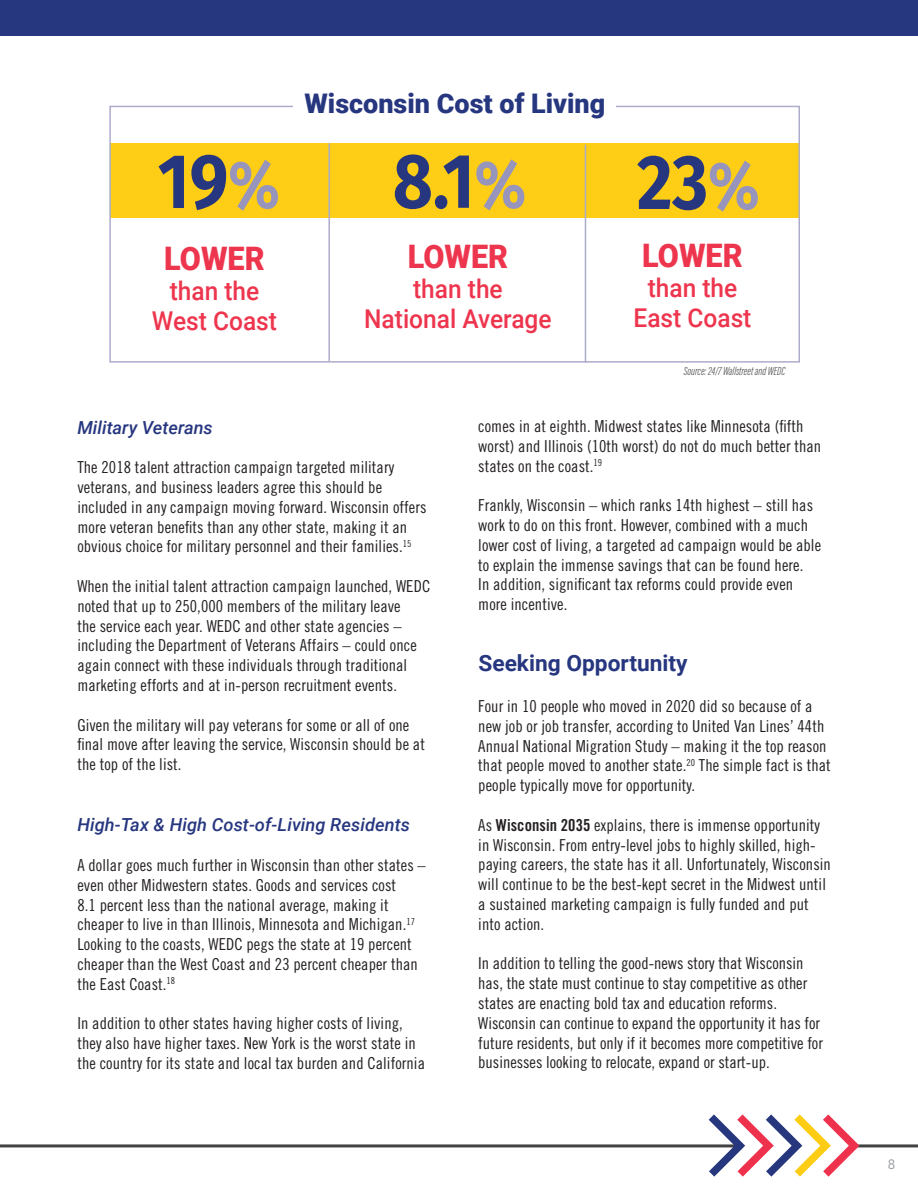
<style>
.page{position:relative;width:918px;height:1188px;background:#fff}
.page>*{position:absolute;margin:0;border:0;box-sizing:border-box;transform-origin:0 0}
.t1{font:700 77.25px "Fira Sans";color:#26367f;scale:.89 1}
.t2{font:900 32.4px "Roboto";color:#ee354e;scale:.94 1}
.t3{font:900 27px "Roboto";color:#26367f}
.t4{font:500 25.95px/30px "Roboto";color:#ee354e;text-align:center;scale:.94 1}
.t5{font:700 22.5px "Roboto";color:#26367f}
.t6{font:italic 500 18px "Roboto";letter-spacing:.005em;color:#26367f}
.t7{font:16.5px/19.8px "Trade Gothic LT Std Cn 18";letter-spacing:.005em;color:#231f20}
.t8{font:13.5px "Avenir LT Std";color:#939598}
.t9{font:12px "Acumin Variable Concept";color:#4b4c4d}
.s1{font-size:67.2px;color:#9895bd}
.s2{font-family:"Trade Gothic LT Std Bd Cn 20"}
</style>
<div class="page">
<hr style="left:854px;top:1144px;width:64px;height:3px;background:#414243">
<hr style="left:0;top:1144px;width:740px;height:3px;background:#414243">
<svg style="left:701px;top:1114px;width:164px;height:63px"></svg>
<div style="left:0;top:0;width:918px;height:36px;background:#26367f"></div>
<div style="left:111px;top:143px;width:689px;height:75px;background:#fecd15"></div>
<div style="left:109px;top:106px;width:691px;height:257px;border:2px solid #adaccb"></div>
<hr style="left:328px;top:143px;width:2px;height:218px;background:#adaccb">
<hr style="left:585px;top:145px;width:1px;height:218px;background:#adaccb">
<div style="left:293px;top:87px;width:323px;height:45px;background:#fff"></div>
<h1 class="t1" style="left:158px;top:116px;width:139px">19<span class="s1">%</span></h1>
<h2 class="t2" style="left:164px;top:235px;width:108px">LOWER</h2>
<h3 class="t4" style="left:152px;top:274px;width:135px">than the<br>West Coast</h3>
<h3 class="t3" style="left:304px;top:85px;width:302px">Wisconsin Cost of Living</h3>
<h1 class="t1" style="left:393px;top:116px;width:151px">8.1<span class="s1">%</span></h1>
<h2 class="t2" style="left:408px;top:234px;width:108px">LOWER</h2>
<h3 class="t4" style="left:364px;top:273px;width:201px">than the<br>National Average</h3>
<h1 class="t1" style="left:637px;top:117px;width:139px">23<span class="s1">%</span></h1>
<h2 class="t2" style="left:642px;top:233px;width:108px">LOWER</h2>
<h3 class="t4" style="left:634px;top:272px;width:127px">than the<br>East Coast</h3>
<p class="t9" style="left:684px;top:363px;width:103px">Source: 24/7 Wallstreet and WEDC</p>
<p class="t6" style="left:77px;top:415px;width:137px">Military Veterans</p>
<p class="t7" style="left:77px;top:457px;width:351px">The 2018 talent attraction campaign targeted military veterans, and business leaders agree this should be included in any campaign moving forward. Wisconsin offers more veteran benefits than any other state, making it an obvious choice for military personnel and their families.<sup>15</sup></p>
<p class="t7" style="left:77px;top:576px;width:354px">When the initial talent attraction campaign launched, WEDC noted that up to 250,000 members of the military leave<br>the service each year. WEDC and other state agencies – including the Department of Veterans Affairs – could once again connect with these individuals through traditional marketing efforts and at in-person recruitment events.</p>
<p class="t7" style="left:77px;top:715px;width:349px">Given the military will pay veterans for some or all of one final move after leaving the service, Wisconsin should be at the top of the list.</p>
<p class="t6" style="left:77px;top:812px;width:334px">High-Tax &amp; High Cost-of-Living Residents</p>
<p class="t7" style="left:77px;top:855px;width:350px">A dollar goes much further in Wisconsin than other states – even other Midwestern states. Goods and services cost<br>8.1 percent less than the national average, making it cheaper to live in than Illinois, Minnesota and Michigan.<sup>17<br></sup>Looking to the coasts, WEDC pegs the state at 19 percent cheaper than the West Coast and 23 percent cheaper than the East Coast.<sup>18</sup></p>
<p class="t7" style="left:77px;top:1013px;width:349px">In addition to other states having higher costs of living, they also have higher taxes. New York is the worst state in the country for its state and local tax burden and California</p>
<p class="t7" style="left:478px;top:416px;width:344px">comes in at eighth. Midwest states like Minnesota (fifth worst) and Illinois (10th worst) do not do much better than states on the coast.<sup>19</sup></p>
<p class="t7" style="left:478px;top:495px;width:344px">Frankly, Wisconsin – which ranks 14th highest – still has work to do on this front. However, combined with a much lower cost of living, a targeted ad campaign would be able to explain the immense savings that can be found here.<br>In addition, significant tax reforms could provide even more incentive.</p>
<h3 class="t5" style="left:478px;top:648px;width:211px">Seeking Opportunity</h3>
<p class="t7" style="left:478px;top:696px;width:354px">Four in 10 people who moved in 2020 did so because of a new job or job transfer, according to United Van Lines’ 44th Annual National Migration Study – making it the top reason that people moved to another state.<sup>20</sup> The simple fact is that people typically move for opportunity.</p>
<p class="t7" style="left:478px;top:815px;width:354px">As <span class="s2">Wisconsin 2035</span> explains, there is immense opportunity in Wisconsin. From entry-level jobs to highly skilled, high&shy;paying careers, the state has it all. Unfortunately, Wisconsin will continue to be the best-kept secret in the Midwest until a sustained marketing campaign is fully funded and put into action.</p>
<p class="t7" style="left:478px;top:953px;width:346px">In addition to telling the good-news story that Wisconsin has, the state must continue to stay competitive as other states are enacting bold tax and education reforms.<br>Wisconsin can continue to expand the opportunity it has for future residents, but only if it becomes more competitive for businesses looking to relocate, expand or start-up.</p>
<p class="t8" style="left:888px;top:1157px;width:9px">8</p>
</div>
